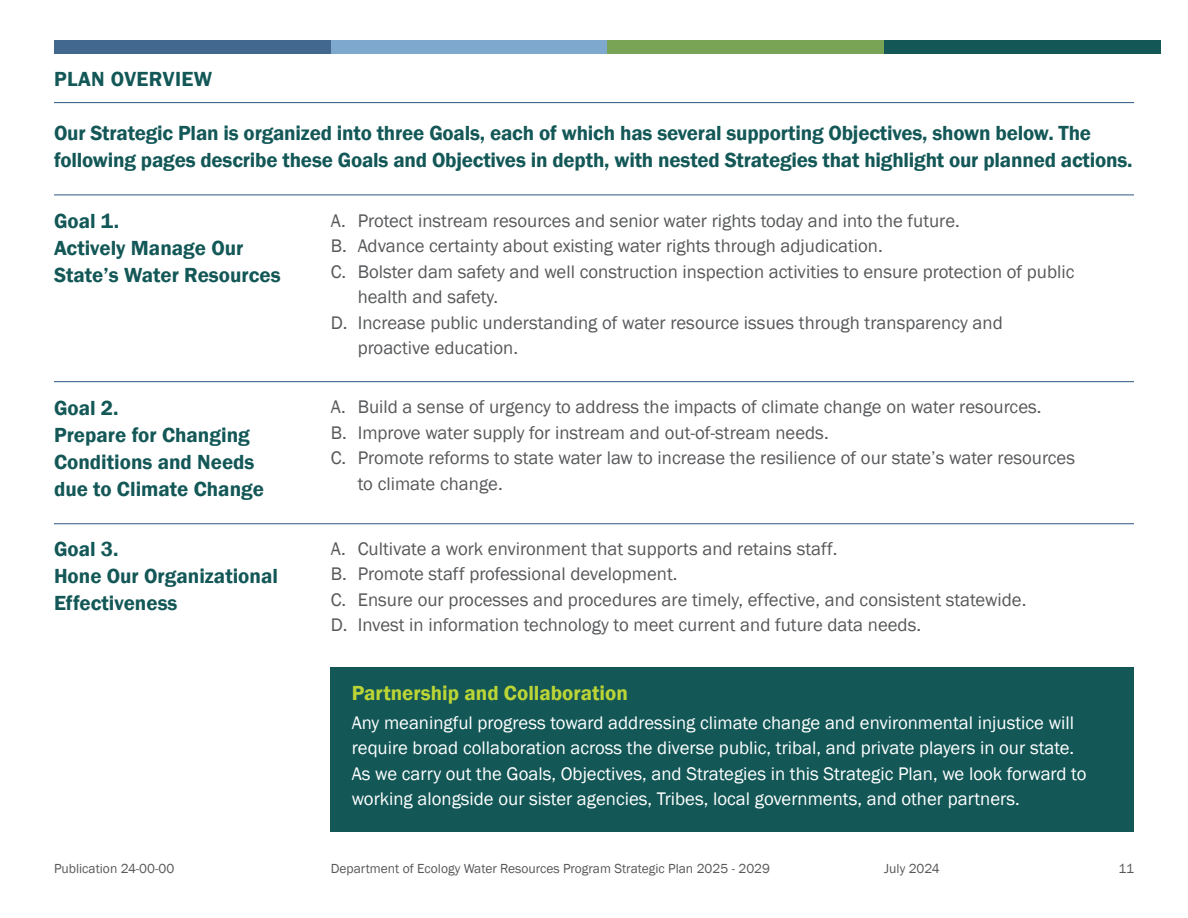
<style>
.page{position:relative;width:1188px;height:918px;background:#fff}
.page>*{position:absolute;margin:0;border:0;box-sizing:border-box;transform-origin:0 0}
._14_18_Text_Demi{font:600 21px/27px "Franklin Gothic";letter-spacing:-.01em;color:#135757}
._14_18_Text_Demi-2{font:600 21px "Franklin Gothic";color:#bcd535}
._14_19_Text_Intro_Caps{font:600 21px "Franklin Gothic";letter-spacing:.02em;color:#135757}
._12_5_17_Text_Letters_1{font:18.75px/25.5px "Franklin Gothic";color:#57585a}
._12_5_17_Text{font:18.75px/25.5px "Franklin Gothic";color:#fff}
.t1{font:13.5px "Franklin Gothic";color:#57585a}
</style>
<div class="page">
<hr style="left:54px;top:381px;width:1080px;height:1px;background:#436890">
<hr style="left:54px;top:194px;width:1080px;height:1px;background:#436890">
<hr style="left:54px;top:523px;width:1080px;height:1px;background:#436890">
<hr style="left:54px;top:102px;width:1080px;height:1px;background:#436890">
<div style="left:54px;top:40px;width:277px;height:14px;background:#436890"></div>
<div style="left:331px;top:40px;width:277px;height:14px;background:#7ea8cd"></div>
<div style="left:608px;top:40px;width:276px;height:14px;background:#79a455"></div>
<div style="left:884px;top:40px;width:277px;height:14px;background:#135757"></div>
<div style="left:331px;top:667px;width:803px;height:165px;background:#135757"></div>
<p class="_14_19_Text_Intro_Caps" style="left:54px;top:66px;width:160px">PLAN OVERVIEW</p>
<p class="_14_18_Text_Demi" style="left:54px;top:120px;width:1080px">Our Strategic Plan is organized into three Goals, each of which has several supporting Objectives, shown below. The following pages describe these Goals and Objectives in depth, with nested Strategies that highlight our planned actions.</p>
<p class="_14_18_Text_Demi" style="left:54px;top:208px;width:228px">Goal 1.<br>Actively Manage Our<br>State’s Water Resources</p>
<p class="_14_18_Text_Demi" style="left:54px;top:395px;width:212px">Goal 2.<br>Prepare for Changing<br>Conditions and Needs due to Climate Change</p>
<p class="_14_18_Text_Demi" style="left:54px;top:536px;width:226px">Goal 3.<br>Hone Our Organizational<br>Effectiveness</p>
<p class="_12_5_17_Text_Letters_1" style="left:331px;top:208px;width:631px">A. Protect instream resources and senior water rights today and into the future.</p>
<p class="_12_5_17_Text_Letters_1" style="left:331px;top:233px;width:554px">B. Advance certainty about existing water rights through adjudication.</p>
<p class="_12_5_17_Text_Letters_1" style="left:358px;top:259px;width:718px;text-indent:-27px">C. Bolster dam safety and well construction inspection activities to ensure protection of public health and safety.</p>
<p class="_12_5_17_Text_Letters_1" style="left:358px;top:310px;width:647px;text-indent:-27px">D. Increase public understanding of water resource issues through transparency and proactive education.</p>
<p class="_12_5_17_Text_Letters_1" style="left:331px;top:395px;width:712px">A. Build a sense of urgency to address the impacts of climate change on water resources.</p>
<p class="_12_5_17_Text_Letters_1" style="left:331px;top:420px;width:499px">B. Improve water supply for instream and out-of-stream needs.</p>
<p class="_12_5_17_Text_Letters_1" style="left:358px;top:446px;width:719px;text-indent:-27px">C. Promote reforms to state water law to increase the resilience of our state’s water resources to climate change.</p>
<p class="_12_5_17_Text_Letters_1" style="left:331px;top:536px;width:508px">A. Cultivate a work environment that supports and retains staff.</p>
<p class="_12_5_17_Text_Letters_1" style="left:331px;top:562px;width:348px">B. Promote staff professional development.</p>
<p class="_12_5_17_Text_Letters_1" style="left:331px;top:587px;width:697px">C. Ensure our processes and procedures are timely, effective, and consistent statewide.</p>
<p class="_12_5_17_Text_Letters_1" style="left:331px;top:613px;width:592px">D. Invest in information technology to meet current and future data needs.</p>
<p class="_14_18_Text_Demi-2" style="left:352px;top:680px;width:278px">Partnership and Collaboration</p>
<p class="_12_5_17_Text" style="left:352px;top:710px;width:736px">Any meaningful progress toward addressing climate change and environmental injustice will require broad collaboration across the diverse public, tribal, and private players in our state.<br>As we carry out the Goals, Objectives, and Strategies in this Strategic Plan, we look forward to working alongside our sister agencies, Tribes, local governments, and other partners.</p>
<p class="t1" style="left:54px;top:860px;width:122px">Publication 24-00-00</p>
<p class="t1" style="left:331px;top:860px;width:441px">Department of Ecology Water Resources Program Strategic Plan 2025 - 2029</p>
<p class="t1" style="left:884px;top:860px;width:57px">July 2024</p>
<p class="t1" style="left:1118px;top:860px;width:17px">11</p>
</div>
